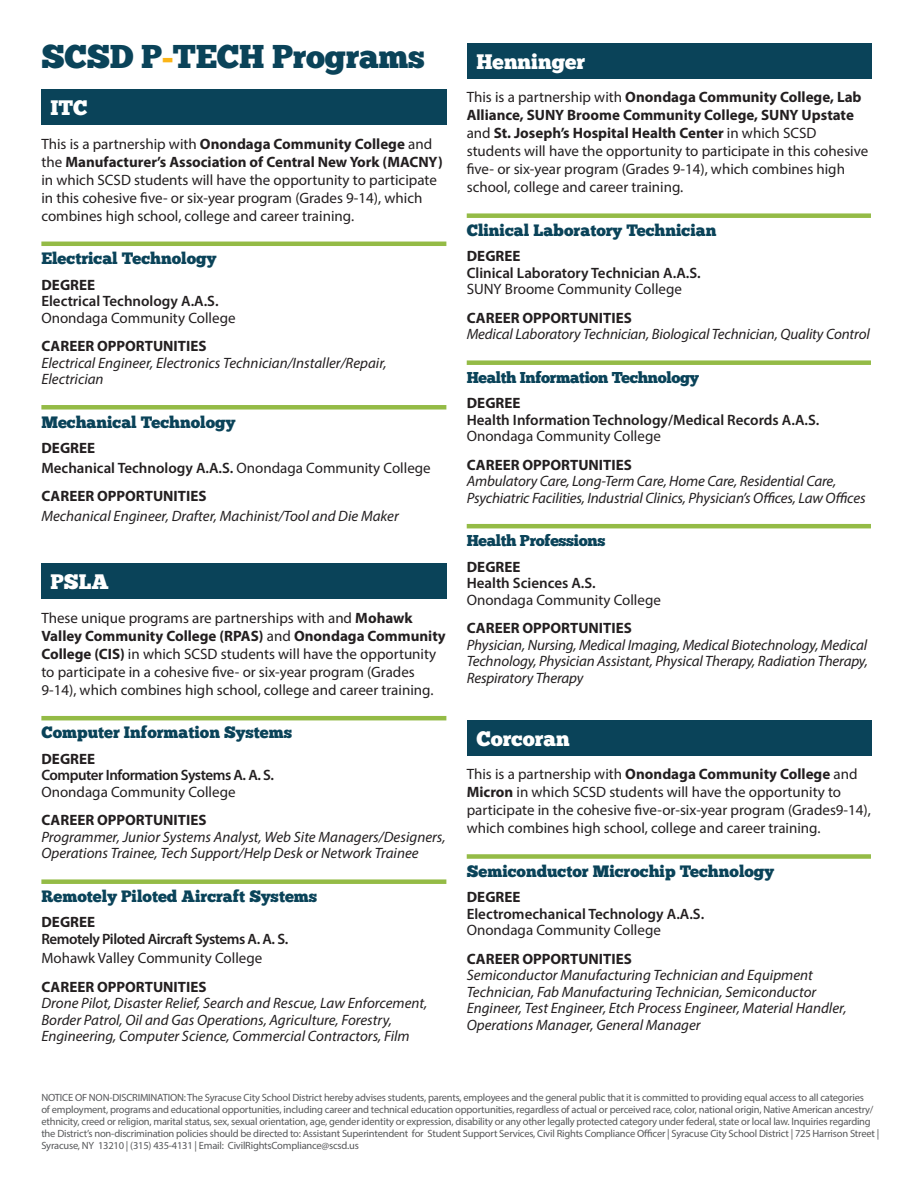
<style>
.page{position:relative;width:918px;height:1188px;background:#fff}
.page>*{position:absolute;margin:0;border:0;box-sizing:border-box;transform-origin:0 0}
.t1{font:33px "Chunk Five";letter-spacing:-.01em;color:#0a4359}
.Subject{font:21px "Chunk Five";color:#fff}
.program{font:16.5px "Chunk Five";color:#0a4359}
.program-2{font:15.75px "Chunk Five";letter-spacing:-.02em;color:#0a4359}
.t2{font:15px/18px "Myriad Pro";color:#231f20}
.t3{font:italic 15px/16.5px "Myriad Pro";color:#231f20}
.t4{font:600 15px "Myriad Pro";color:#231f20}
.t5{font:700 15px "Myriad Pro";color:#231f20}
.t6{font:600 15px "Myriad Pro";letter-spacing:-.03em;color:#231f20}
.Bullets{font:10.5px/12px "Myriad Pro";letter-spacing:-.02em;color:#57585a}
.s1{color:#fbb416}
.s2{font-weight:700}
.s3{font-weight:400}
</style>
<div class="page">
<div style="left:467px;top:213px;width:404px;height:5px;background:#94bb46"></div>
<div style="left:467px;top:360px;width:404px;height:5px;background:#94bb46"></div>
<hr style="left:467px;top:524px;width:404px;height:4px;background:#94bb46">
<div style="left:467px;top:854px;width:404px;height:5px;background:#94bb46"></div>
<div style="left:468px;top:43px;width:404px;height:36px;background:#0a4359"></div>
<div style="left:468px;top:720px;width:404px;height:36px;background:#0a4359"></div>
<hr style="left:41px;top:242px;width:405px;height:4px;background:#94bb46">
<div style="left:41px;top:405px;width:405px;height:5px;background:#94bb46"></div>
<hr style="left:41px;top:716px;width:405px;height:4px;background:#94bb46">
<div style="left:41px;top:879px;width:405px;height:5px;background:#94bb46"></div>
<div style="left:41px;top:89px;width:405px;height:36px;background:#0a4359"></div>
<div style="left:41px;top:563px;width:405px;height:36px;background:#0a4359"></div>
<p class="t1" style="left:41px;top:41px;width:385px">SCSD P<span class="s1">-</span>TECH Programs</p>
<p class="Subject" style="left:50px;top:98px;width:39px">ITC</p>
<p class="t2" style="left:41px;top:134px;width:403px">This is a partnership with <span class="s2">Onondaga Community College</span> and the <span class="s2">Manufacturer’s Association of Central New York (MACNY) </span>in which SCSD students will have the opportunity to participate in this cohesive five- or six-year program (Grades 9-14), which combines high school, college and career training.</p>
<p class="program" style="left:41px;top:251px;width:176px">Electrical Technology</p>
<p class="t5" style="left:42px;top:275px;width:55px">DEGREE</p>
<p class="t4" style="left:41px;top:291px;width:179px">Electrical Technology A.A.S.</p>
<p class="t2" style="left:41px;top:308px;width:196px">Onondaga Community College</p>
<p class="t5" style="left:42px;top:336px;width:166px">CAREER OPPORTUNITIES</p>
<p class="t3" style="left:41px;top:354px;width:347px">Electrical Engineer, Electronics Technician/Installer/Repair,<br>Electrician</p>
<p class="program" style="left:41px;top:414px;width:195px">Mechanical Technology</p>
<p class="t5" style="left:42px;top:438px;width:55px">DEGREE</p>
<p class="t4" style="left:41px;top:458px;width:391px">Mechanical Technology A.A.S. <span class="s3">Onondaga Community College</span></p>
<p class="t5" style="left:42px;top:486px;width:166px">CAREER OPPORTUNITIES</p>
<p class="t3" style="left:41px;top:507px;width:359px">Mechanical Engineer, Drafter, Machinist/Tool and Die Maker</p>
<p class="Subject" style="left:50px;top:572px;width:60px">PSLA</p>
<p class="t2" style="left:41px;top:609px;width:406px">These unique programs are partnerships with and <span class="s2">Mohawk Valley Community College (RPAS)</span> and <span class="s2">Onondaga Community College (CIS)</span> in which SCSD students will have the opportunity to participate in a cohesive five- or six-year program (Grades 9-14), which combines high school, college and career training.</p>
<p class="program" style="left:41px;top:725px;width:252px">Computer Information Systems</p>
<p class="t5" style="left:42px;top:749px;width:55px">DEGREE</p>
<p class="t6" style="left:41px;top:766px;width:234px">Computer Information Systems A. A. S.</p>
<p class="t2" style="left:41px;top:783px;width:196px">Onondaga Community College</p>
<p class="t5" style="left:42px;top:811px;width:166px">CAREER OPPORTUNITIES</p>
<p class="t3" style="left:41px;top:828px;width:406px">Programmer, Junior Systems Analyst, Web Site Managers/Designers,<br>Operations Trainee, Tech Support/Help Desk or Network Trainee</p>
<p class="program" style="left:41px;top:889px;width:277px">Remotely Piloted Aircraft Systems</p>
<p class="t5" style="left:42px;top:913px;width:55px">DEGREE</p>
<p class="t6" style="left:41px;top:929px;width:248px">Remotely Piloted Aircraft Systems A. A. S.</p>
<p class="t2" style="left:41px;top:949px;width:222px">Mohawk Valley Community College</p>
<p class="t5" style="left:42px;top:977px;width:166px">CAREER OPPORTUNITIES</p>
<p class="t3" style="left:41px;top:995px;width:388px">Drone Pilot, Disaster Relief, Search and Rescue, Law Enforcement,<br>Border Patrol, Oil and Gas Operations, Agriculture, Forestry,<br>Engineering, Computer Science, Commercial Contractors, Film</p>
<p class="Subject" style="left:477px;top:52px;width:110px">Henninger</p>
<p class="t2" style="left:467px;top:88px;width:403px">This is a partnership with <span class="s2">Onondaga Community College, Lab Alliance, SUNY Broome Community College, SUNY Upstate </span>and <span class="s2">St. Joseph’s Hospital Health Center</span> in which SCSD students will have the opportunity to participate in this cohesive five- or six-year program (Grades 9-14), which combines high school, college and career training.</p>
<p class="program" style="left:467px;top:223px;width:251px">Clinical Laboratory Technician</p>
<p class="t5" style="left:467px;top:247px;width:55px">DEGREE</p>
<p class="t4" style="left:467px;top:263px;width:236px">Clinical Laboratory Technician A.A.S.</p>
<p class="t2" style="left:467px;top:280px;width:217px">SUNY Broome Community College</p>
<p class="t5" style="left:467px;top:308px;width:166px">CAREER OPPORTUNITIES</p>
<p class="t3" style="left:467px;top:326px;width:405px">Medical Laboratory Technician, Biological Technician, Quality Control</p>
<p class="program-2" style="left:467px;top:370px;width:234px">Health Information Technology</p>
<p class="t5" style="left:467px;top:394px;width:55px">DEGREE</p>
<p class="t4" style="left:467px;top:410px;width:354px">Health Information Technology/Medical Records A.A.S.</p>
<p class="t2" style="left:467px;top:427px;width:196px">Onondaga Community College</p>
<p class="t5" style="left:467px;top:455px;width:166px">CAREER OPPORTUNITIES</p>
<p class="t3" style="left:467px;top:473px;width:400px">Ambulatory Care, Long-Term Care, Home Care, Residential Care,<br>Psychiatric Facilities, Industrial Clinics, Physician’s Offices, Law Offices</p>
<p class="program-2" style="left:467px;top:534px;width:140px">Health Professions</p>
<p class="t5" style="left:467px;top:557px;width:55px">DEGREE</p>
<p class="t4" style="left:467px;top:574px;width:131px">Health Sciences A.S.</p>
<p class="t2" style="left:467px;top:591px;width:196px">Onondaga Community College</p>
<p class="t5" style="left:467px;top:619px;width:166px">CAREER OPPORTUNITIES</p>
<p class="t3" style="left:467px;top:636px;width:403px;text-align:justify">Physician, Nursing, Medical Imaging, Medical Biotechnology, Medical Technology, Physician Assistant, Physical Therapy, Radiation Therapy, Respiratory Therapy</p>
<p class="Subject" style="left:477px;top:728px;width:95px">Corcoran</p>
<p class="t2" style="left:467px;top:765px;width:406px">This is a partnership with <span class="s2">Onondaga Community College</span> and <span class="s2">Micron</span> in which SCSD students will have the opportunity to participate in the cohesive five-or-six-year program (Grades9-14), which combines high school, college and career training.</p>
<p class="program" style="left:467px;top:863px;width:309px">Semiconductor Microchip Technology</p>
<p class="t5" style="left:467px;top:887px;width:55px">DEGREE</p>
<p class="t4" style="left:467px;top:904px;width:239px">Electromechanical Technology A.A.S.</p>
<p class="t2" style="left:467px;top:921px;width:196px">Onondaga Community College</p>
<p class="t5" style="left:467px;top:949px;width:166px">CAREER OPPORTUNITIES</p>
<p class="t3" style="left:467px;top:967px;width:381px">Semiconductor Manufacturing Technician and Equipment Technician, Fab Manufacturing Technician, Semiconductor Engineer, Test Engineer, Etch Process Engineer, Material Handler, Operations Manager, General Manager</p>
<p class="Bullets" style="left:41px;top:1092px;width:839px">NOTICE OF NON-DISCRIMINATION: The Syracuse City School District hereby advises students, parents, employees and the general public that it is committed to providing equal access to all categories<br>of employment, programs and educational opportunities, including career and technical education opportunities, regardless of actual or perceived race, color, national origin, Native American ancestry/ ethnicity, creed or religion, marital status, sex, sexual orientation, age, gender identity or expression, disability or any other legally protected category under federal, state or local law. Inquiries regarding the District’s non-discrimination policies should be directed to: Assistant Superintendent for Student Support Services, Civil Rights Compliance Officer | Syracuse City School District | 725 Harrison Street | Syracuse, NY 13210 | (315) 435-4131 | Email: CivilRightsCompliance@scsd.us</p>
</div>
